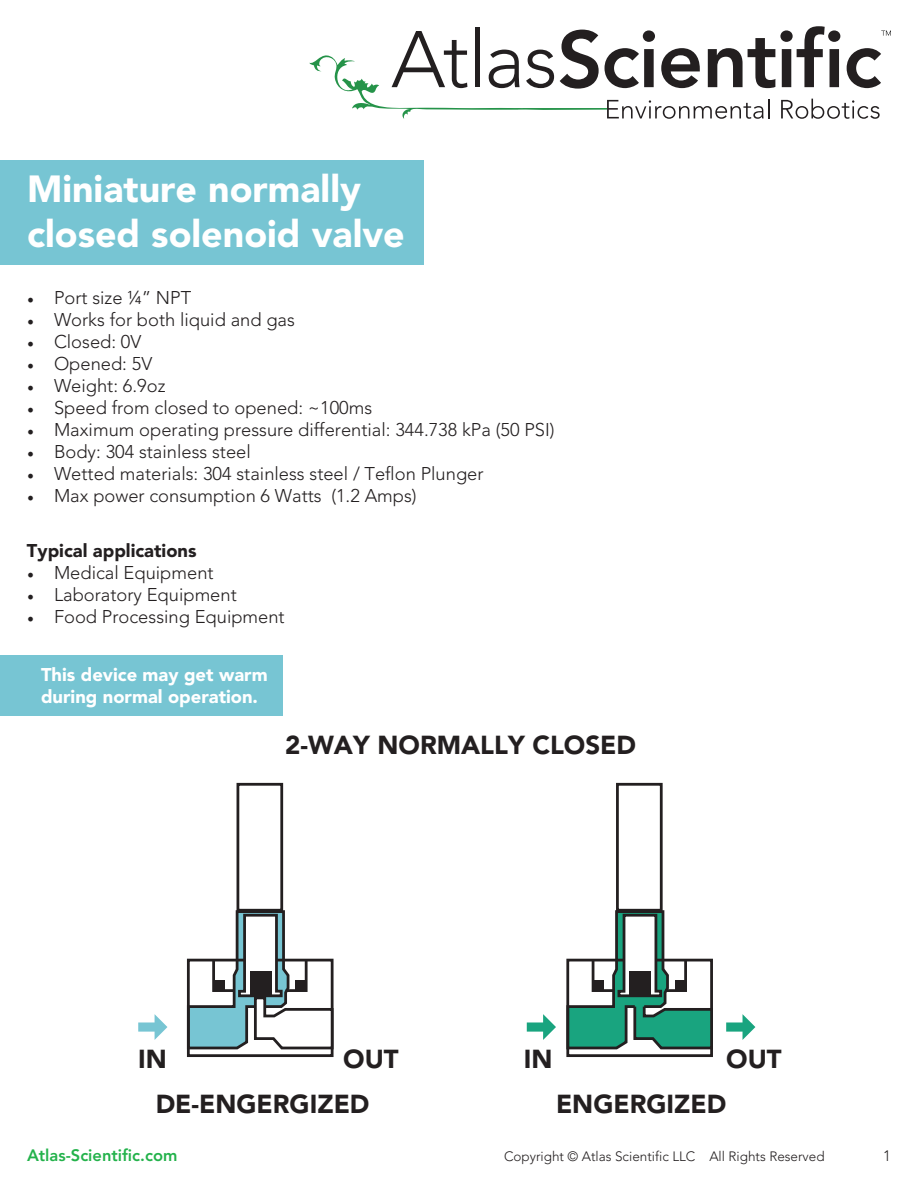
<style>
.page{position:relative;width:918px;height:1188px;background:#fff}
.page>*{position:absolute;margin:0;border:0;box-sizing:border-box;transform-origin:0 0}
.t1{font:900 37.5px/45px "Avenir";color:#fff}
.t2{font:900 25.8px/44.5px "Avenir";color:#231f20}
.t3{font:300 18.3px "Avenir";color:#231f20}
.t4{font:900 18.3px/22px "Avenir";color:#fff}
.t5{font:900 18.3px "Avenir";color:#231f20}
.t6{font:800 16.5px "Avenir";color:#23b24b}
.t7{font:300 15px "Avenir";color:#231f20}
.t8{font:300 13.5px "Avenir";color:#231f20}
.s1{font-family:"Minion Pro";font-weight:400;font-size:18px}
</style>
<div class="page">
<svg style="left:309px;top:26px;width:582px;height:93px"></svg>
<div style="left:0;top:160px;width:423px;height:105px;background:#77c5d3"></div>
<div style="left:0;top:655px;width:283px;height:60px;background:#77c5d3"></div>
<div style="left:237px;top:783px;width:46px;height:129px;border:3px solid #231f20"></div>
<div style="left:187px;top:959px;width:147px;height:98px;border:3px solid #231f20"></div>
<svg style="left:186px;top:909px;width:148px;height:142px"></svg>
<div style="left:250px;top:971px;width:22px;height:25px;background:#231f20"></div>
<svg style="left:138px;top:1014px;width:29px;height:26px"></svg>
<div style="left:616px;top:783px;width:47px;height:129px;border:3px solid #231f20"></div>
<div style="left:566px;top:959px;width:147px;height:98px;border:3px solid #231f20"></div>
<svg style="left:566px;top:909px;width:147px;height:142px"></svg>
<svg style="left:527px;top:1014px;width:29px;height:26px"></svg>
<svg style="left:726px;top:1014px;width:29px;height:26px"></svg>
<h1 class="t1" style="left:27px;top:167px;width:379px">Miniature normally closed solenoid valve</h1>
<p class="t3" style="left:27px;top:287px;width:166px"><span class="s1">•</span> Port size ¼” NPT</p>
<p class="t3" style="left:27px;top:309px;width:269px"><span class="s1">•</span> Works for both liquid and gas</p>
<p class="t3" style="left:27px;top:331px;width:116px"><span class="s1">•</span> Closed: 0V</p>
<p class="t3" style="left:27px;top:353px;width:127px"><span class="s1">•</span> Opened: 5V</p>
<p class="t3" style="left:27px;top:375px;width:140px"><span class="s1">•</span> Weight: 6.9oz</p>
<p class="t3" style="left:27px;top:397px;width:347px"><span class="s1">•</span> Speed from closed to opened: ~100ms</p>
<p class="t3" style="left:27px;top:419px;width:529px"><span class="s1">•</span> Maximum operating pressure differential: 344.738 kPa (50 PSI)</p>
<p class="t3" style="left:27px;top:441px;width:225px"><span class="s1">•</span> Body: 304 stainless steel</p>
<p class="t3" style="left:27px;top:463px;width:458px"><span class="s1">•</span> Wetted materials: 304 stainless steel / Teflon Plunger</p>
<p class="t3" style="left:27px;top:485px;width:391px"><span class="s1">•</span> Max power consumption 6 Watts (1.2 Amps)</p>
<p class="t5" style="left:27px;top:540px;width:171px">Typical applications</p>
<p class="t3" style="left:27px;top:562px;width:188px"><span class="s1">•</span> Medical Equipment</p>
<p class="t3" style="left:27px;top:584px;width:211px"><span class="s1">•</span> Laboratory Equipment</p>
<p class="t3" style="left:27px;top:606px;width:259px"><span class="s1">•</span> Food Processing Equipment</p>
<p class="t4" style="left:41px;top:664px;width:228px">This device may get warm during normal operation.</p>
<h2 class="t2" style="left:285px;top:723px;width:353px">2-WAY NORMALLY CLOSED</h2>
<h2 class="t2" style="left:156px;top:1037px;width:245px;text-indent:188px">OUT<br>DE-ENGERGIZED</h2>
<h2 class="t2" style="left:524px;top:1037px;width:30px">IN</h2>
<h2 class="t2" style="left:556px;top:1037px;width:227px;text-indent:170px">OUT<br>ENGERGIZED</h2>
<h2 class="t2" style="left:138px;top:1037px;width:30px">IN</h2>
<p class="t6" style="left:27px;top:1145px;width:152px">Atlas-Scientific.com</p>
<p class="t8" style="left:504px;top:1148px;width:322px">Copyright © Atlas Scientific LLC All Rights Reserved</p>
<p class="t7" style="left:883px;top:1147px;width:9px">1</p>
</div>
